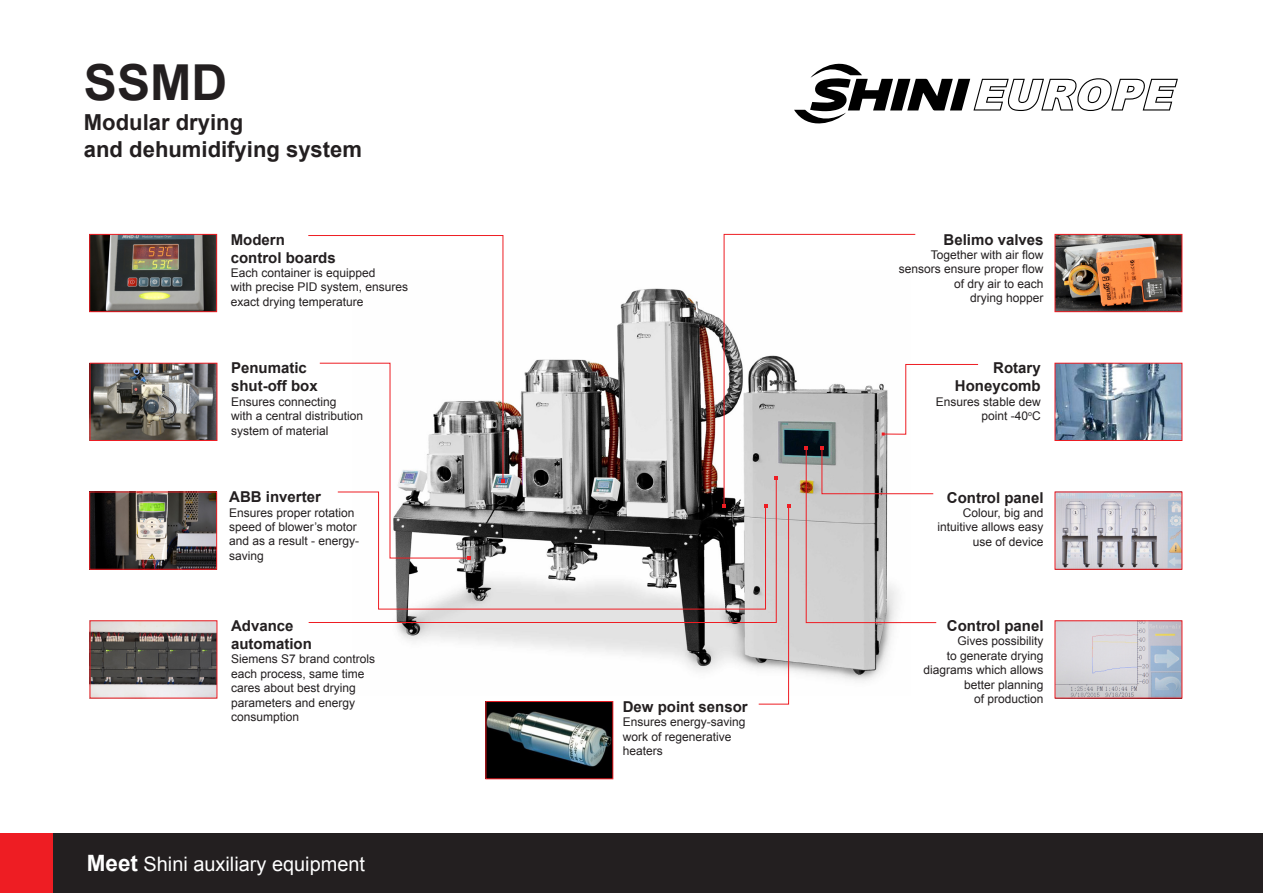
<style>
.page{position:relative;width:1263px;height:893px;background:#fff}
.page>*{position:absolute;margin:0;border:0;box-sizing:border-box;transform-origin:0 0}
.t1{font:700 49.65px "Arial";color:#231f20}
.t2{font:700 22.05px/26.4px "Arial";color:#231f20}
.t3{font:19.95px "Arial";color:#fff}
.t4{font:700 15px/18px "Arial";color:#231f20}
.t5{font:12px/14.4px "Arial";color:#231f20}
.s1{font-weight:700;font-size:22.5px}
</style>
<div class="page">
<img style="left:396px;top:288px;width:514px;height:393px">
<div style="left:53px;top:833px;width:1210px;height:60px;background:#231f20"></div>
<div style="left:0;top:833px;width:53px;height:60px;background:#ee1d23"></div>
<svg style="left:794px;top:63px;width:384px;height:61px"></svg>
<img style="left:487px;top:703px;width:124px;height:74px">
<div style="left:485px;top:701px;width:128px;height:78px;border:1px solid #ee1d23"></div>
<img style="left:91px;top:494px;width:124px;height:74px">
<div style="left:89px;top:492px;width:128px;height:78px;border:1px solid #ee1d23"></div>
<img style="left:1056px;top:494px;width:124px;height:74px">
<div style="left:1054px;top:492px;width:128px;height:78px;border:1px solid #ee1d23"></div>
<svg style="left:723px;top:234px;width:193px;height:272px"></svg>
<svg style="left:805px;top:446px;width:132px;height:177px"></svg>
<svg style="left:882px;top:364px;width:97px;height:72px"></svg>
<img style="left:91px;top:236px;width:124px;height:74px">
<div style="left:89px;top:234px;width:128px;height:78px;border:1px solid #ee1d23"></div>
<img style="left:92px;top:622px;width:123px;height:74px">
<div style="left:90px;top:620px;width:127px;height:78px;border:1px solid #ee1d23"></div>
<img style="left:92px;top:365px;width:123px;height:74px">
<div style="left:90px;top:363px;width:127px;height:78px;border:1px solid #ee1d23"></div>
<img style="left:1056px;top:622px;width:124px;height:74px">
<div style="left:1054px;top:620px;width:128px;height:78px;border:1px solid #ee1d23"></div>
<svg style="left:758px;top:504px;width:32px;height:201px"></svg>
<svg style="left:308px;top:477px;width:469px;height:146px"></svg>
<svg style="left:308px;top:235px;width:196px;height:247px"></svg>
<img style="left:1056px;top:236px;width:124px;height:74px">
<div style="left:1054px;top:234px;width:128px;height:78px;border:1px solid #ee1d23"></div>
<img style="left:1056px;top:365px;width:124px;height:74px">
<div style="left:1054px;top:363px;width:128px;height:78px;border:1px solid #ee1d23"></div>
<h1 class="t1" style="left:84px;top:49px;width:145px">SSMD</h1>
<h2 class="t2" style="left:84px;top:110px;width:280px">Modular drying<br>and dehumidifying system</h2>
<p class="t4" style="left:231px;top:231px;width:107px">Modern control boards</p>
<p class="t5" style="left:231px;top:266px;width:179px">Each container is equipped<br>with precise PID system, ensures exact drying temperature</p>
<p class="t4" style="left:231px;top:359px;width:88px">Penumatic shut-off box</p>
<p class="t5" style="left:231px;top:394px;width:133px">Ensures connecting<br>with a central distribution system of material</p>
<p class="t4" style="left:229px;top:488px;width:93px">ABB inverter</p>
<p class="t5" style="left:229px;top:505px;width:132px">Ensures proper rotation speed of blower’s motor and as a result - energy&shy;saving</p>
<p class="t4" style="left:231px;top:617px;width:82px">Advance automation</p>
<p class="t5" style="left:231px;top:652px;width:146px">Siemens S7 brand controls each process, same time cares about best drying parameters and energy consumption</p>
<h3 class="t3" style="left:87px;top:851px;width:280px"><span class="s1">Meet</span> Shini auxiliary equipment</h3>
<p class="t4" style="left:623px;top:698px;width:127px">Dew point sensor</p>
<p class="t5" style="left:623px;top:715px;width:124px">Ensures energy-saving work of regenerative heaters</p>
<p class="t4" style="left:943px;top:231px;width:102px">Belimo valves</p>
<p class="t5" style="left:899px;top:248px;width:146px;text-align:right">Together with air flow sensors ensure proper flow of dry air to each<br>drying hopper</p>
<p class="t4" style="left:955px;top:359px;width:87px;text-align:right">Rotary<br>Honeycomb</p>
<p class="t5" style="left:936px;top:394px;width:106px;text-align:right">Ensures stable dew point -40<sup>o</sup>C</p>
<p class="t4" style="left:947px;top:489px;width:98px">Control panel</p>
<p class="t5" style="left:937px;top:506px;width:108px;text-align:right">Colour, big and intuitive allows easy use of device</p>
<p class="t4" style="left:947px;top:617px;width:98px">Control panel</p>
<p class="t5" style="left:923px;top:634px;width:122px;text-align:right">Gives possibility<br>to generate drying diagrams which allows better planning<br>of production</p>
</div>
